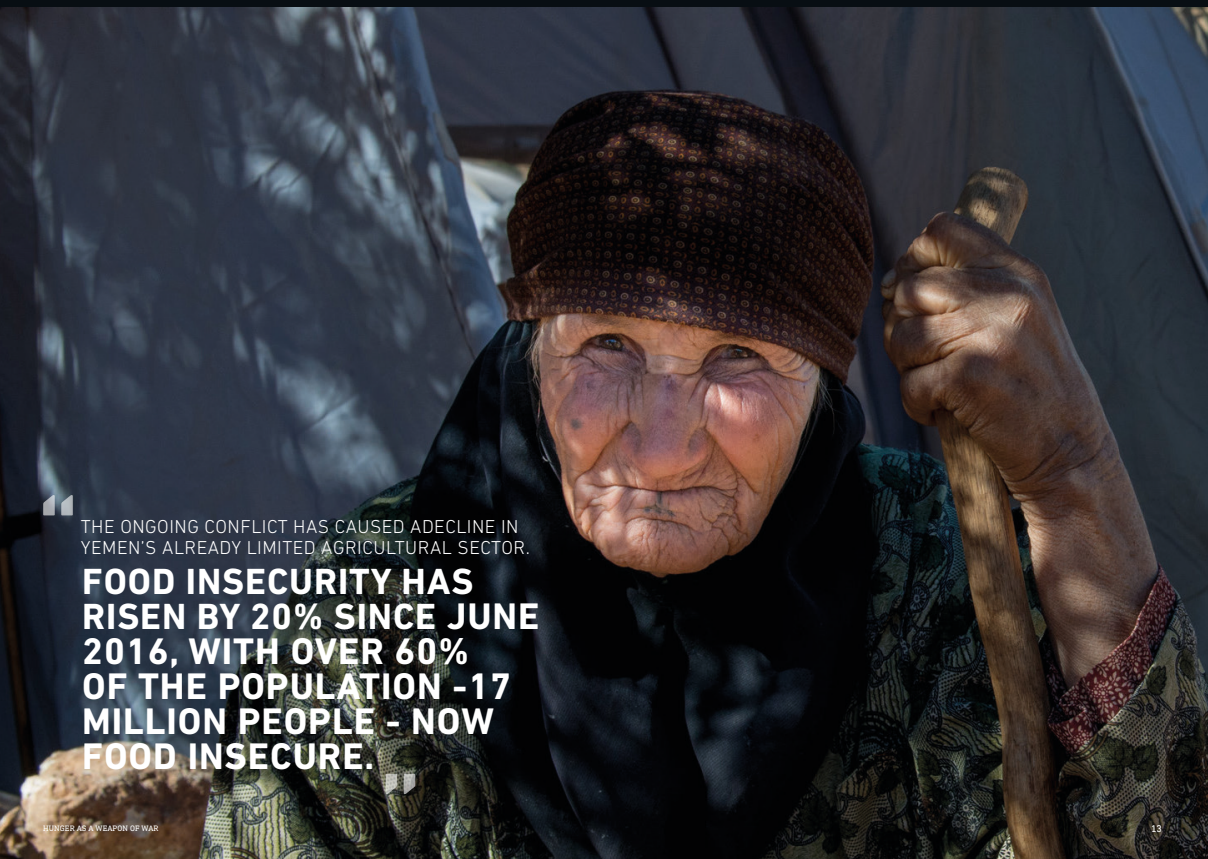
<style>
.page{position:relative;width:1208px;height:859px;background:#fff}
.page>*{position:absolute;margin:0;border:0;box-sizing:border-box;transform-origin:0 0}
.Infographic_Text{font:700 37.6px/35px "DIN Next LT Pro";letter-spacing:.025em;color:#fff}
.Infographic_Text-2{font:700 37px/35px "DIN Next LT Pro";letter-spacing:.025em;color:#fff}
.Infographic_Text-3{font:300 19px/21px "DIN Next LT Pro";letter-spacing:.025em;color:#fff}
.t1{font:10px "DIN Next Slab Pro";color:#fff}
.t2{font:8px "DIN Next Slab Pro";letter-spacing:.01em;color:#fff}
.s1{font-size:37.6px}
</style>
<div class="page">
<img style="left:0;top:7px;width:1208px;height:852px">
<svg style="left:43px;top:495px;width:30px;height:20px"></svg>
<svg style="left:386px;top:774px;width:29px;height:20px"></svg>
<p class="Infographic_Text-3" style="left:81px;top:516px;width:450px">THE ONGOING CONFLICT HAS CAUSED ADECLINE IN<br>YEMEN’S ALREADY LIMITED AGRICULTURAL SECTOR.</p>
<p class="Infographic_Text-2" style="left:82px;top:564px;width:459px">FOOD INSECURITY HAS<br>RISEN BY 20% SINCE <span class="s1">JUNE</span></p>
<p class="Infographic_Text" style="left:82px;top:634px;width:430px">2016, WITH OVER 60%<br>OF THE POPULATION -17<br>MILLION PEOPLE - NOW<br>FOOD INSECURE.</p>
<p class="t2" style="left:43px;top:823px;width:117px">HUNGER AS A WEAPON OF WAR</p>
<p class="t1" style="left:1151px;top:823px;width:12px">13</p>
</div>
